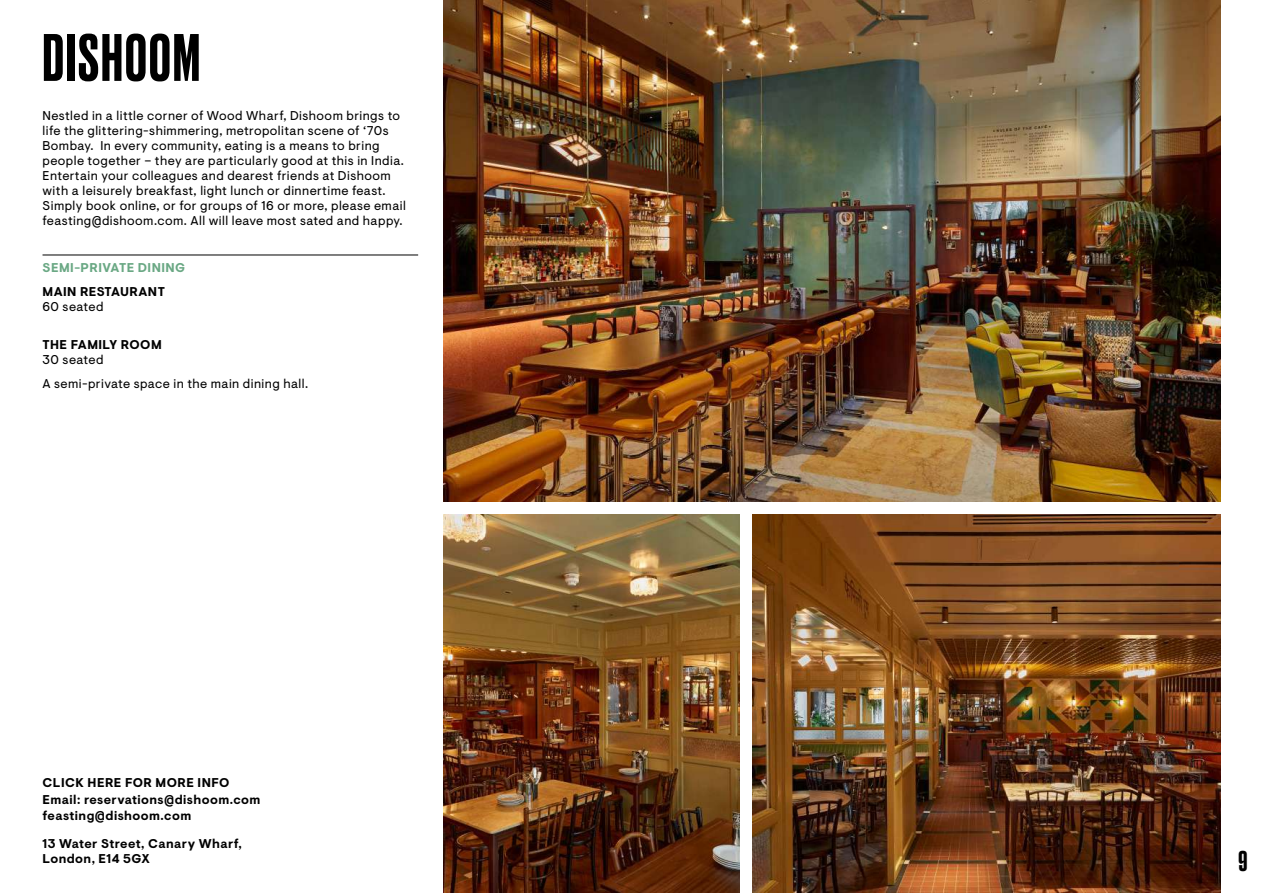
<style>
.page{position:relative;width:1263px;height:893px;background:#fff}
.page>*{position:absolute;margin:0;border:0;box-sizing:border-box;transform-origin:0 0}
.t1{font:500 63px "Druk";letter-spacing:.035em;color:#000}
.t2{font:500 27px "Druk";color:#000}
.t3{font:12.75px/15px "Visuelt";letter-spacing:.035em;color:#000}
.t4{font:700 12.75px/16.8px "Visuelt";letter-spacing:.035em;color:#000}
.t5{font:700 12.75px "Visuelt";letter-spacing:.035em;color:#6aa884}
</style>
<div class="page">
<img style="left:444px;top:514px;width:296px;height:379px">
<img style="left:753px;top:514px;width:467px;height:379px">
<img style="left:444px;top:0;width:776px;height:502px">
<hr style="left:43px;top:255px;width:375px;height:1px;background:#000">
<h1 class="t1" style="left:43px;top:14px;width:159px">DISHOOM</h1>
<p class="t3" style="left:43px;top:108px;width:365px">Nestled in a little corner of Wood Wharf, Dishoom brings to life the glittering-shimmering, metropolitan scene of ‘70s Bombay. In every community, eating is a means to bring people together – they are particularly good at this in India.<br>Entertain your colleagues and dearest friends at Dishoom with a leisurely breakfast, light lunch or dinnertime feast.<br>Simply book online, or for groups of 16 or more, please email feasting@dishoom.com. All will leave most sated and happy.</p>
<p class="t5" style="left:43px;top:260px;width:144px">SEMI-PRIVATE DINING</p>
<p class="t4" style="left:43px;top:284px;width:124px">MAIN RESTAURANT</p>
<p class="t3" style="left:43px;top:299px;width:62px">60 seated</p>
<p class="t4" style="left:43px;top:337px;width:121px">THE FAMILY ROOM</p>
<p class="t3" style="left:43px;top:349px;width:267px;line-height:23.5px">30 seated<br>A semi-private space in the main dining hall.</p>
<p class="t4" style="left:43px;top:775px;width:219px">CLICK HERE FOR MORE INFO<br>Email: reservations@dishoom.com feasting@dishoom.com</p>
<p class="t4" style="left:43px;top:837px;width:201px;line-height:15px">13 Water Street, Canary Wharf,<br>London, E14 5GX</p>
<h2 class="t2" style="left:1238px;top:842px;width:10px">9</h2>
</div>
